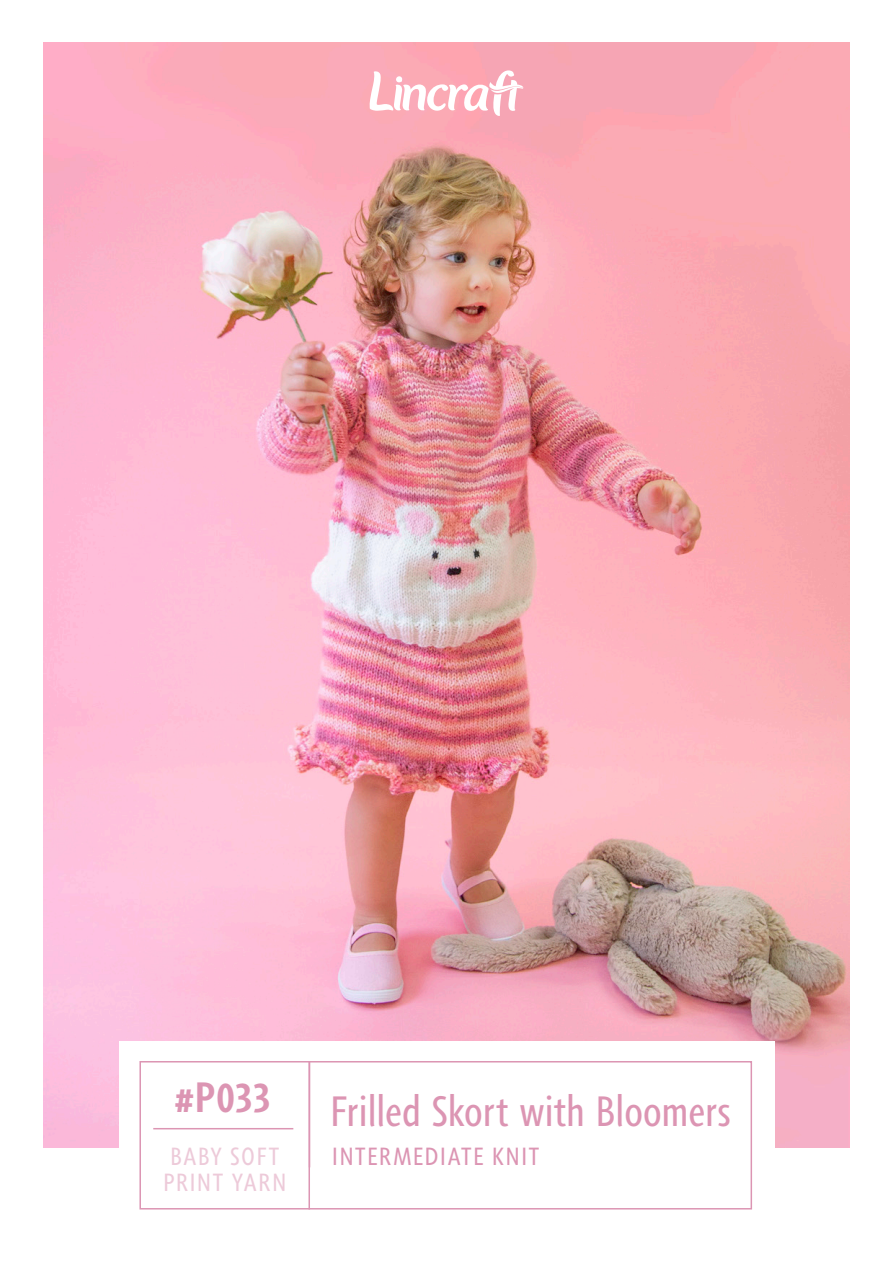
<style>
.page{position:relative;width:893px;height:1263px;background:#fff}
.page>*{position:absolute;margin:0;border:0;box-sizing:border-box;transform-origin:0 0}
.t1{font:condensed 43.5px "Agilita LT Pro";letter-spacing:.01em;color:#dc95b3}
.t2{font:700 condensed 43.5px "Agilita LT Pro";color:#dc95b3}
.t3{font:condensed 25.5px/26.1px "Agilita LT Pro";letter-spacing:.07em;color:#edcad9}
.t4{font:condensed 25.5px "Agilita LT Pro";letter-spacing:.07em;color:#dc95b3}
</style>
<div class="page">
<img style="left:43px;top:43px;width:807px;height:1105px">
<svg style="left:369px;top:70px;width:154px;height:46px"></svg>
<div style="left:119px;top:1041px;width:655px;height:192px;background:#fff"></div>
<div style="left:139px;top:1061px;width:613px;height:148px;border:2px solid #dc95b3"></div>
<hr style="left:308px;top:1061px;width:2px;height:148px;background:#dc95b3">
<hr style="left:153px;top:1128px;width:140px;height:1px;background:#dc95b3">
<p class="t2" style="left:175px;top:1066px;width:98px">#P033</p>
<p class="t3" style="left:163px;top:1143px;width:124px">BABY SOFT<br>PRINT YARN</p>
<p class="t1" style="left:331px;top:1081px;width:401px">Frilled Skort with Bloomers</p>
<p class="t4" style="left:332px;top:1139px;width:208px">INTERMEDIATE KNIT</p>
</div>
